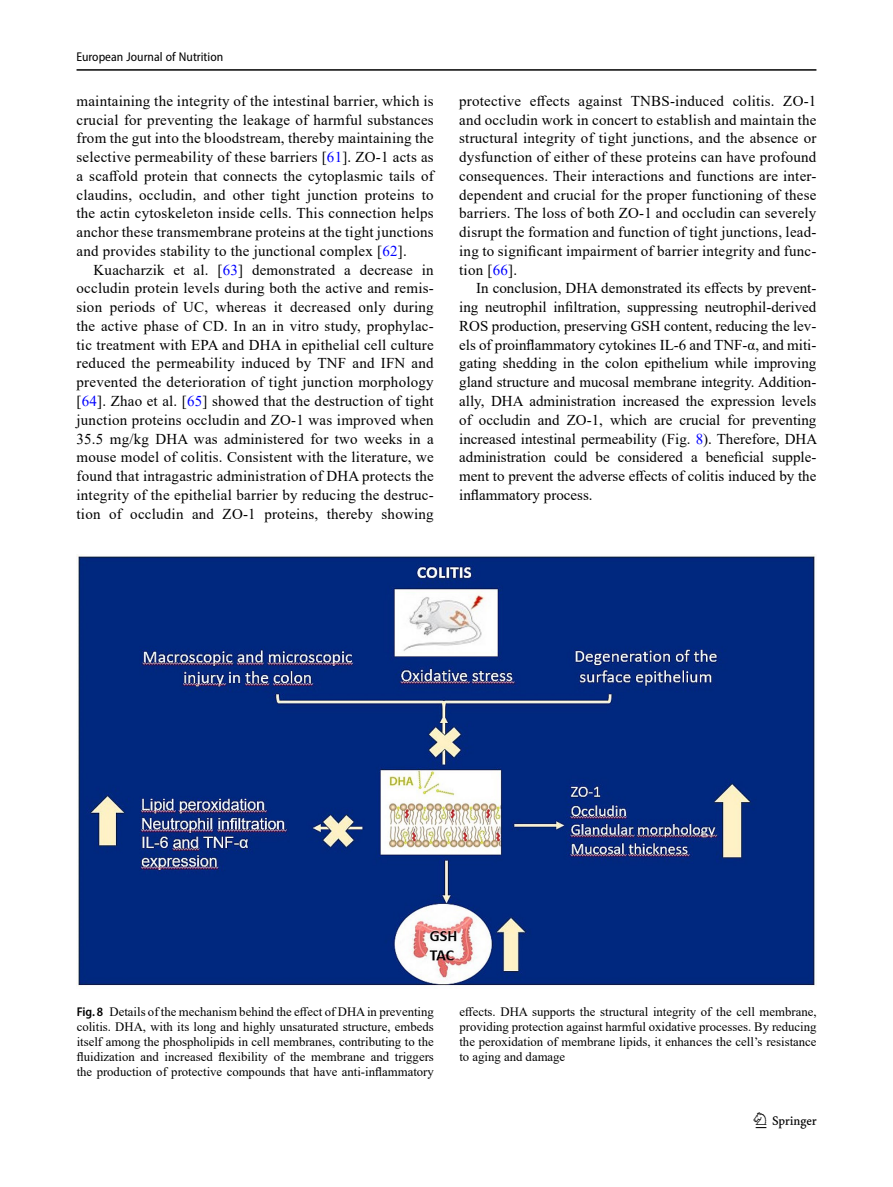
<style>
.page{position:relative;width:893px;height:1187px;background:#fff}
.page>*{position:absolute;margin:0;border:0;box-sizing:border-box;transform-origin:0 0}
.t1{font:22.5px "Springnew";color:#000}
.Body_Text_Indent{font:15px/18.8px "Times New Roman";letter-spacing:.015em;color:#000;text-align:justify}
.Figure_Caption{font:12.75px/15px "Times New Roman";color:#000;text-align:justify}
.t2{font:semi-condensed 12.75px "Myriad Pro";color:#000}
.s1{color:#00f}
.s2{font-family:"Myriad Pro";font-weight:600;font-stretch:semi-condensed}
</style>
<div class="page">
<hr style="left:77px;top:69px;width:739px;height:2px;background:#000">
<img style="left:77px;top:554px;width:740px;height:433px">
<p class="t2" style="left:77px;top:49px;width:148px">European Journal of Nutrition</p>
<p class="Body_Text_Indent" style="left:77px;top:91px;width:359px">maintaining the integrity of the intestinal barrier, which is crucial for preventing the leakage of harmful substances from the gut into the bloodstream, thereby maintaining the selective permeability of these barriers [<span class="s1">61</span>]. ZO-1 acts as a scaffold protein that connects the cytoplasmic tails of claudins, occludin, and other tight junction proteins to the actin cytoskeleton inside cells. This connection helps anchor these transmembrane proteins at the tight junctions and provides stability to the junctional complex [<span class="s1">62</span>].</p>
<p class="Body_Text_Indent" style="left:77px;top:260px;width:359px;text-indent:17px">Kuacharzik et al. [<span class="s1">63</span>] demonstrated a decrease in occludin protein levels during both the active and remis&shy;sion periods of UC, whereas it decreased only during the active phase of CD. In an in vitro study, prophylac&shy;tic treatment with EPA and DHA in epithelial cell culture reduced the permeability induced by TNF and IFN and prevented the deterioration of tight junction morphology [<span class="s1">64</span>]. Zhao et al. [<span class="s1">65</span>] showed that the destruction of tight junction proteins occludin and ZO-1 was improved when 35.5 mg/kg DHA was administered for two weeks in a mouse model of colitis. Consistent with the literature, we found that intragastric administration of DHA protects the integrity of the epithelial barrier by reducing the destruc&shy;tion of occludin and ZO-1 proteins, thereby showing</p>
<p class="Body_Text_Indent" style="left:459px;top:91px;width:359px">protective effects against TNBS-induced colitis. ZO-1 and occludin work in concert to establish and maintain the structural integrity of tight junctions, and the absence or dysfunction of either of these proteins can have profound consequences. Their interactions and functions are inter&shy;dependent and crucial for the proper functioning of these barriers. The loss of both ZO-1 and occludin can severely disrupt the formation and function of tight junctions, lead&shy;ing to significant impairment of barrier integrity and func&shy;tion [<span class="s1">66</span>].</p>
<p class="Body_Text_Indent" style="left:459px;top:278px;width:359px;text-indent:17px">In conclusion, DHA demonstrated its effects by prevent&shy;ing neutrophil infiltration, suppressing neutrophil-derived ROS production, preserving GSH content, reducing the lev&shy;els of proinflammatory cytokines IL-6 and TNF-α, and miti&shy;gating shedding in the colon epithelium while improving gland structure and mucosal membrane integrity. Addition&shy;ally, DHA administration increased the expression levels of occludin and ZO-1, which are crucial for preventing increased intestinal permeability (Fig. <span class="s1">8</span>). Therefore, DHA administration could be considered a beneficial supple&shy;ment to prevent the adverse effects of colitis induced by the inflammatory process.</p>
<p class="Figure_Caption" style="left:77px;top:1003px;width:359px"><span class="s2">Fig. 8</span> Details of the mechanism behind the effect of DHA in preventing colitis. DHA, with its long and highly unsaturated structure, embeds itself among the phospholipids in cell membranes, contributing to the fluidization and increased flexibility of the membrane and triggers the production of protective compounds that have anti-inflammatory</p>
<p class="Figure_Caption" style="left:459px;top:1003px;width:359px">effects. DHA supports the structural integrity of the cell membrane, providing protection against harmful oxidative processes. By reducing the peroxidation of membrane lipids, it enhances the cell’s resistance to aging and damage</p>
<h1 class="t1" style="left:756px;top:1107px;width:63px">1 3</h1>
</div>
